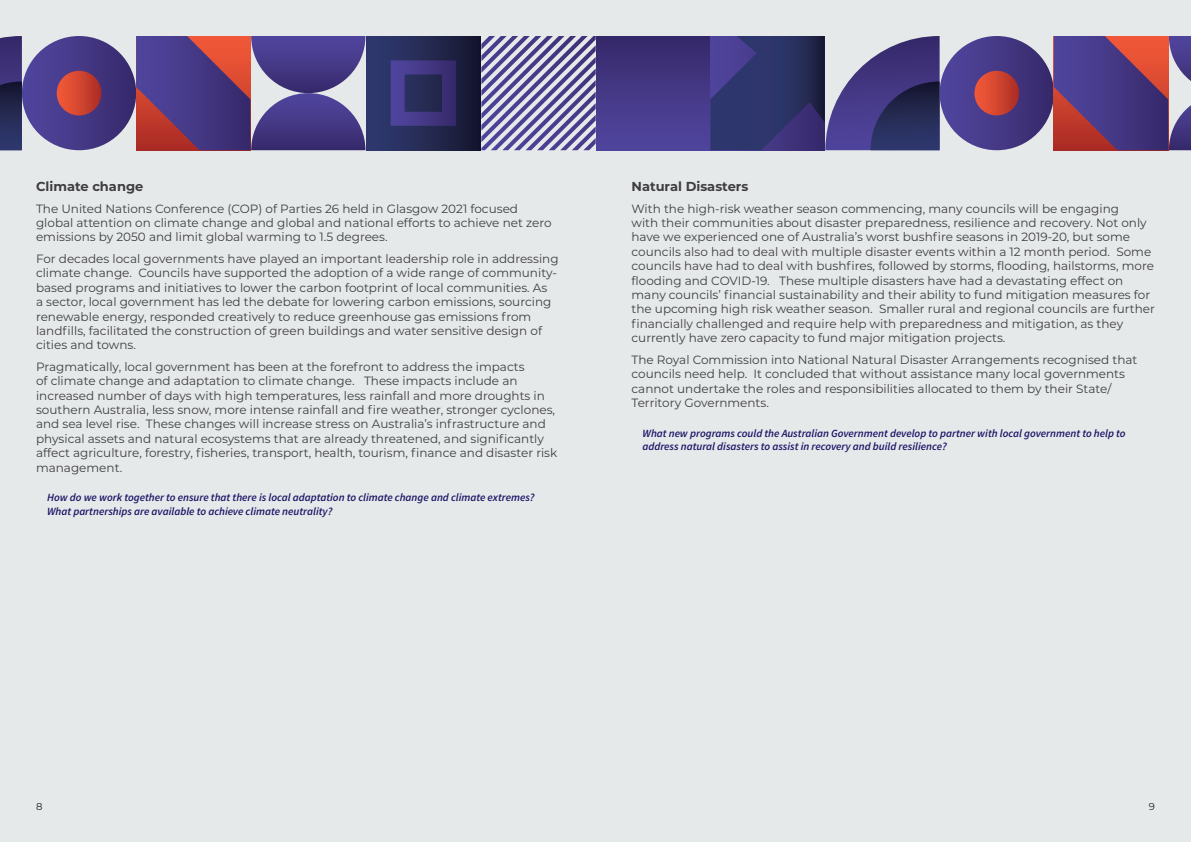
<style>
.page{position:relative;width:1191px;height:842px;background:#e6e9ea}
.page>*{position:absolute;margin:0;border:0;box-sizing:border-box;transform-origin:0 0}
.t1{font:700 13px "Montserrat";color:#3e3e3f}
.t2{font:12px/14.4px "Montserrat";color:#3e3e3f}
.t3{font:italic 600 11px/13.2px "Source Sans Pro";color:#1a1566}
.t4{font:10px "Montserrat";color:#231f20}
</style>
<div class="page">
<div style="left:22px;top:36px;width:114px;height:114px;background:linear-gradient(to right,#5247a0,#382a6b);border-radius:57px"></div>
<div style="left:57px;top:71px;width:44px;height:44px;background:linear-gradient(to right,#f65c3a,#af2f26);border-radius:22px"></div>
<svg style="left:136px;top:36px;width:229px;height:114px;background:#6b4c82"></svg>
<div style="left:596px;top:36px;width:115px;height:114px;background:linear-gradient(to bottom,#37296a,#51469f)"></div>
<div style="left:366px;top:36px;width:114px;height:114px;background:linear-gradient(to right,#323c75,#161731)"></div>
<svg style="left:390px;top:60px;width:66px;height:66px;background:#393374"></svg>
<svg style="left:481px;top:36px;width:114px;height:114px"></svg>
<svg style="left:0;top:36px;width:22px;height:114px;background:#2e2c61"></svg>
<div style="left:939px;top:36px;width:115px;height:114px;background:linear-gradient(to right,#564ba2,#37296b);border-radius:57px"></div>
<div style="left:974px;top:71px;width:45px;height:44px;background:linear-gradient(to right,#f35b3c,#ae2f24);border-radius:22px"></div>
<svg style="left:1053px;top:36px;width:138px;height:114px;background:#754774"></svg>
<svg style="left:710px;top:36px;width:229px;height:114px;background:#47477c"></svg>
<p class="t1" style="left:36px;top:177px;width:109px">Climate change</p>
<p class="t2" style="left:36px;top:201px;width:517px">The United Nations Conference (COP) of Parties 26 held in Glasgow 2021 focused global attention on climate change and global and national efforts to achieve net zero emissions by 2050 and limit global warming to 1.5 degrees.</p>
<p class="t2" style="left:36px;top:251px;width:524px">For decades local governments have played an important leadership role in addressing climate change. Councils have supported the adoption of a wide range of community&shy;based programs and initiatives to lower the carbon footprint of local communities. As<br>a sector, local government has led the debate for lowering carbon emissions, sourcing renewable energy, responded creatively to reduce greenhouse gas emissions from landfills, facilitated the construction of green buildings and water sensitive design of cities and towns.</p>
<p class="t2" style="left:36px;top:359px;width:523px">Pragmatically, local government has been at the forefront to address the impacts<br>of climate change and adaptation to climate change. These impacts include an increased number of days with high temperatures, less rainfall and more droughts in southern Australia, less snow, more intense rainfall and fire weather, stronger cyclones, and sea level rise. These changes will increase stress on Australia’s infrastructure and physical assets and natural ecosystems that are already threatened, and significantly affect agriculture, forestry, fisheries, transport, health, tourism, finance and disaster risk management.</p>
<p class="t3" style="left:47px;top:491px;width:489px">How do we work together to ensure that there is local adaptation to climate change and climate extremes?<br>What partnerships are available to achieve climate neutrality?</p>
<p class="t1" style="left:631px;top:177px;width:118px">Natural Disasters</p>
<p class="t2" style="left:631px;top:201px;width:525px">With the high-risk weather season commencing, many councils will be engaging<br>with their communities about disaster preparedness, resilience and recovery. Not only have we experienced one of Australia’s worst bushfire seasons in 2019-20, but some councils also had to deal with multiple disaster events within a 12 month period. Some councils have had to deal with bushfires, followed by storms, flooding, hailstorms, more flooding and COVID-19. These multiple disasters have had a devastating effect on many councils’ financial sustainability and their ability to fund mitigation measures for the upcoming high risk weather season. Smaller rural and regional councils are further financially challenged and require help with preparedness and mitigation, as they currently have zero capacity to fund major mitigation projects.</p>
<p class="t2" style="left:631px;top:352px;width:507px">The Royal Commission into National Natural Disaster Arrangements recognised that councils need help. It concluded that without assistance many local governments cannot undertake the roles and responsibilities allocated to them by their State/ Territory Governments.</p>
<p class="t3" style="left:642px;top:426px;width:484px">What new programs could the Australian Government develop to partner with local government to help to address natural disasters to assist in recovery and build resilience?</p>
<p class="t4" style="left:36px;top:799px;width:8px">8</p>
<p class="t4" style="left:1148px;top:799px;width:8px">9</p>
</div>
